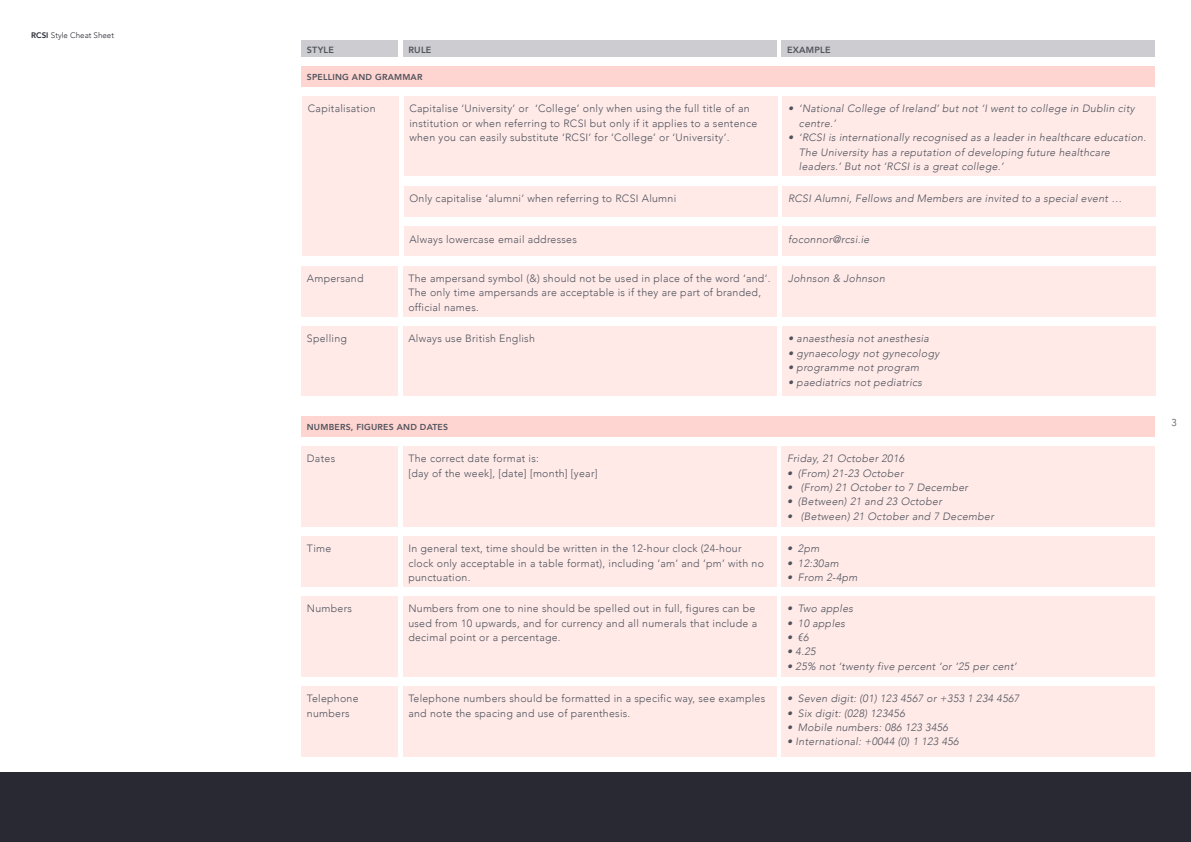
<style>
.page{position:relative;width:1191px;height:842px;background:#fff}
.page>*{position:absolute;margin:0;border:0;box-sizing:border-box;transform-origin:0 0}
.t1{font:300 10.6px/14.4px "Avenir";letter-spacing:.025em;color:#4f535c}
.t2{font:italic 300 10.6px/14.4px "Avenir";letter-spacing:.025em;color:#4f535c}
.t3{font:300 10px "Avenir";color:#4f535c}
.t4{font:800 9px "Avenir";letter-spacing:.025em;color:#4f535c}
.t5{font:800 8.7px "Avenir";letter-spacing:.025em;color:#4f535c}
.t6{font:300 8px "Avenir";color:#282932}
.s1{font-weight:800}
</style>
<div class="page">
<div style="left:0;top:772px;width:1191px;height:70px;background:#282932"></div>
<div style="left:302px;top:96px;width:97px;height:160px;background:#ffeae8"></div>
<div style="left:404px;top:96px;width:373px;height:80px;background:#ffeae8"></div>
<div style="left:404px;top:186px;width:373px;height:30px;background:#ffeae8"></div>
<div style="left:404px;top:226px;width:373px;height:30px;background:#ffeae8"></div>
<div style="left:782px;top:96px;width:374px;height:80px;background:#ffeae8"></div>
<div style="left:782px;top:186px;width:374px;height:30px;background:#ffeae8"></div>
<div style="left:782px;top:226px;width:374px;height:30px;background:#ffeae8"></div>
<div style="left:301px;top:446px;width:97px;height:80px;background:#ffeae8"></div>
<div style="left:301px;top:536px;width:97px;height:50px;background:#ffeae8"></div>
<div style="left:301px;top:596px;width:97px;height:80px;background:#ffeae8"></div>
<div style="left:301px;top:686px;width:97px;height:70px;background:#ffeae8"></div>
<div style="left:403px;top:446px;width:373px;height:80px;background:#ffeae8"></div>
<div style="left:403px;top:536px;width:373px;height:50px;background:#ffeae8"></div>
<div style="left:403px;top:596px;width:373px;height:80px;background:#ffeae8"></div>
<div style="left:403px;top:686px;width:373px;height:70px;background:#ffeae8"></div>
<div style="left:781px;top:446px;width:374px;height:80px;background:#ffeae8"></div>
<div style="left:781px;top:536px;width:374px;height:50px;background:#ffeae8"></div>
<div style="left:781px;top:596px;width:374px;height:80px;background:#ffeae8"></div>
<div style="left:781px;top:686px;width:374px;height:70px;background:#ffeae8"></div>
<div style="left:301px;top:266px;width:97px;height:50px;background:#ffeae8"></div>
<div style="left:301px;top:326px;width:97px;height:70px;background:#ffeae8"></div>
<div style="left:403px;top:266px;width:373px;height:50px;background:#ffeae8"></div>
<div style="left:403px;top:326px;width:373px;height:70px;background:#ffeae8"></div>
<div style="left:782px;top:266px;width:374px;height:50px;background:#ffeae8"></div>
<div style="left:782px;top:326px;width:374px;height:70px;background:#ffeae8"></div>
<div style="left:301px;top:40px;width:97px;height:16px;background:#cdccd0"></div>
<div style="left:403px;top:40px;width:373px;height:16px;background:#cdccd0"></div>
<div style="left:301px;top:66px;width:854px;height:20px;background:#ffd5d1"></div>
<div style="left:781px;top:40px;width:374px;height:16px;background:#cdccd0"></div>
<div style="left:301px;top:416px;width:854px;height:20px;background:#ffd5d1"></div>
<p class="t6" style="left:31px;top:30px;width:84px"><span class="s1">RCSI</span> Style Cheat Sheet</p>
<p class="t4" style="left:307px;top:43px;width:29px">STYLE</p>
<p class="t4" style="left:408px;top:43px;width:25px">RULE</p>
<p class="t5" style="left:307px;top:71px;width:117px">SPELLING AND GRAMMAR</p>
<p class="t1" style="left:308px;top:101px;width:69px">Capitalisation</p>
<p class="t1" style="left:409px;top:101px;width:349px">Capitalise ‘University’ or ‘College’ only when using the full title of an institution or when referring to RCSI but only if it applies to a sentence when you can easily substitute ‘RCSI’ for ‘College’ or ‘University’.</p>
<p class="t1" style="left:307px;top:271px;width:58px">Ampersand</p>
<p class="t1" style="left:307px;top:332px;width:42px">Spelling</p>
<p class="t1" style="left:409px;top:191px;width:268px">Only capitalise ‘alumni’ when referring to RCSI Alumni</p>
<p class="t1" style="left:409px;top:232px;width:169px">Always lowercase email addresses</p>
<p class="t1" style="left:408px;top:271px;width:363px">The ampersand symbol (&amp;) should not be used in place of the word ‘and’.<br>The only time ampersands are acceptable is if they are part of branded, official names.</p>
<p class="t1" style="left:408px;top:332px;width:128px">Always use British English</p>
<p class="t5" style="left:307px;top:421px;width:143px">NUMBERS, FIGURES AND DATES</p>
<p class="t1" style="left:307px;top:451px;width:30px">Dates</p>
<p class="t1" style="left:408px;top:451px;width:132px">The correct date format is:</p>
<p class="t1" style="left:408px;top:466px;width:191px">[day of the week], [date] [month] [year]</p>
<p class="t1" style="left:307px;top:541px;width:26px">Time</p>
<p class="t1" style="left:307px;top:601px;width:47px">Numbers</p>
<p class="t1" style="left:408px;top:541px;width:357px">In general text, time should be written in the 12-hour clock (24-hour clock only acceptable in a table format), including ‘am’ and ‘pm’ with no punctuation.</p>
<p class="t1" style="left:408px;top:601px;width:350px">Numbers from one to nine should be spelled out in full, figures can be used from 10 upwards, and for currency and all numerals that include a decimal point or a percentage.</p>
<p class="t1" style="left:307px;top:691px;width:53px">Telephone</p>
<p class="t1" style="left:307px;top:706px;width:44px">numbers</p>
<p class="t1" style="left:408px;top:691px;width:358px">Telephone numbers should be formatted in a specific way, see examples and note the spacing and use of parenthesis.</p>
<p class="t4" style="left:787px;top:43px;width:45px">EXAMPLE</p>
<p class="t2" style="left:799px;top:101px;width:337px;text-indent:-11px">• ‘National College of Ireland’ but not ‘I went to college in Dublin city centre.’</p>
<p class="t2" style="left:799px;top:130px;width:349px;text-indent:-11px">• ‘RCSI is internationally recognised as a leader in healthcare education.<br>The University has a reputation of developing future healthcare leaders.’ But not ‘RCSI is a great college.’</p>
<p class="t2" style="left:788px;top:191px;width:335px">RCSI Alumni, Fellows and Members are invited to a special event …</p>
<p class="t2" style="left:788px;top:232px;width:83px">foconnor@rcsi.ie</p>
<p class="t2" style="left:788px;top:271px;width:98px">Johnson &amp; Johnson</p>
<p class="t2" style="left:788px;top:332px;width:142px">• anaesthesia not anesthesia</p>
<p class="t2" style="left:788px;top:346px;width:153px">• gynaecology not gynecology</p>
<p class="t2" style="left:788px;top:360px;width:133px">• programme not program</p>
<p class="t2" style="left:788px;top:375px;width:135px">• paediatrics not pediatrics</p>
<p class="t2" style="left:787px;top:451px;width:119px">Friday, 21 October 2016</p>
<p class="t2" style="left:787px;top:466px;width:118px">• (From) 21-23 October</p>
<p class="t2" style="left:787px;top:480px;width:183px">• (From) 21 October to 7 December</p>
<p class="t2" style="left:787px;top:494px;width:156px">• (Between) 21 and 23 October</p>
<p class="t2" style="left:787px;top:509px;width:208px">• (Between) 21 October and 7 December</p>
<p class="t2" style="left:787px;top:541px;width:34px">• 2pm</p>
<p class="t2" style="left:787px;top:556px;width:53px">• 12:30am</p>
<p class="t2" style="left:787px;top:570px;width:72px">• From 2-4pm</p>
<p class="t2" style="left:787px;top:601px;width:67px">• Two apples</p>
<p class="t2" style="left:787px;top:616px;width:60px">• 10 apples</p>
<p class="t2" style="left:787px;top:630px;width:23px">• €6</p>
<p class="t2" style="left:787px;top:644px;width:30px">• 4.25</p>
<p class="t2" style="left:787px;top:659px;width:231px">• 25% not ‘twenty five percent ‘or ‘25 per cent’</p>
<p class="t2" style="left:787px;top:691px;width:234px">• Seven digit: (01) 123 4567 or +353 1 234 4567</p>
<p class="t2" style="left:787px;top:706px;width:119px">• Six digit: (028) 123456</p>
<p class="t2" style="left:787px;top:720px;width:163px">• Mobile numbers: 086 123 3456</p>
<p class="t2" style="left:787px;top:734px;width:173px">• International: +0044 (0) 1 123 456</p>
<p class="t3" style="left:1171px;top:417px;width:7px">3</p>
</div>
